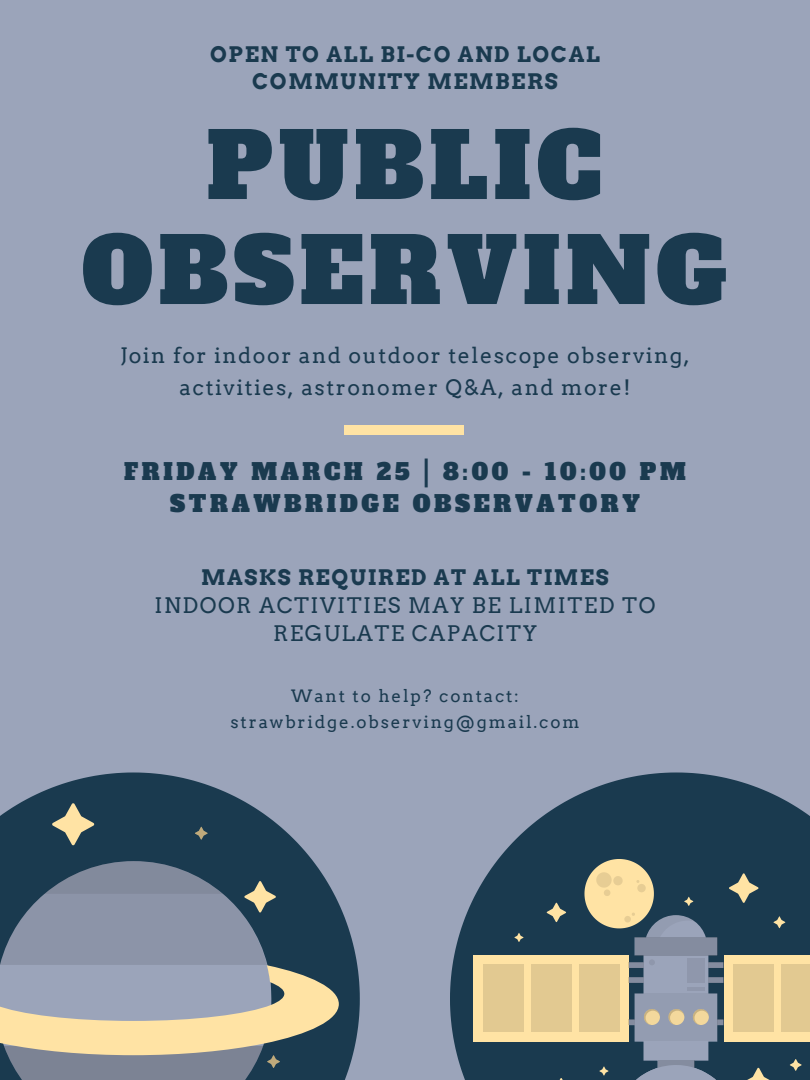
<style>
.page{position:relative;width:810px;height:1080px;background:#9ba4ba}
.page>*{position:absolute;margin:0;border:0;box-sizing:border-box;transform-origin:0 0}
.t1{font:90px/105px "Alfa Slab One";letter-spacing:.06em;color:#1a3a4f;text-align:center}
.t2{font:22.5px "Alfa Slab One";letter-spacing:.16em;color:#1a3a4f}
.t3{font:700 21.44px/27.3px "Arvo";letter-spacing:.07em;color:#1a3a4f;text-align:center}
.t4{font:21.44px/28.1px "Arvo";letter-spacing:.07em;color:#1a3a4f;text-align:center}
.t5{font:21.31px/32.1px "Arvo";letter-spacing:.07em;color:#1a3a4f;text-align:center}
.t6{font:17.06px "Arvo";letter-spacing:.11em;color:#1a3a4f}
</style>
<div class="page">
<svg style="left:0;top:773px;width:360px;height:307px;fill:#1a3a4f"></svg>
<svg style="left:52px;top:803px;width:42px;height:43px"></svg>
<svg style="left:0;top:861px;width:339px;height:219px"></svg>
<svg style="left:195px;top:827px;width:13px;height:13px"></svg>
<svg style="left:450px;top:773px;width:360px;height:307px;fill:#1a3a4f"></svg>
<div style="left:473px;top:955px;width:156px;height:86px;background:#ffe3a4"></div>
<div style="left:483px;top:964px;width:41px;height:68px;background:#e2c991"></div>
<div style="left:531px;top:964px;width:40px;height:68px;background:#e2c991"></div>
<div style="left:579px;top:964px;width:40px;height:68px;background:#e2c991"></div>
<div style="left:781px;top:964px;width:29px;height:68px;background:#e2c991"></div>
<svg style="left:547px;top:903px;width:19px;height:19px"></svg>
<svg style="left:551px;top:1078px;width:21px;height:2px"></svg>
<svg style="left:584px;top:859px;width:218px;height:221px"></svg>
<svg style="left:514px;top:933px;width:10px;height:9px"></svg>
<div style="left:344px;top:425px;width:120px;height:10px;background:#ffe3a4"></div>
<p class="t3" style="left:210px;top:41px;width:391px">OPEN TO ALL BI-CO AND LOCAL<br>COMMUNITY MEMBERS</p>
<p class="t1" style="left:82px;top:115px;width:646px">PUBLIC<br>OBSERVING</p>
<p class="t5" style="left:120px;top:340px;width:571px">Join for indoor and outdoor telescope observing, activities, astronomer Q&amp;A, and more!</p>
<p class="t2" style="left:124px;top:456px;width:563px">FRIDAY MARCH 25 | 8:00 - 10:00 PM</p>
<p class="t2" style="left:170px;top:488px;width:471px">STRAWBRIDGE OBSERVATORY</p>
<p class="t3" style="left:201px;top:563px;width:409px">MASKS REQUIRED AT ALL TIMES</p>
<p class="t4" style="left:155px;top:591px;width:502px">INDOOR ACTIVITIES MAY BE LIMITED TO<br>REGULATE CAPACITY</p>
<p class="t6" style="left:291px;top:686px;width:229px">Want to help? contact:</p>
<p class="t6" style="left:230px;top:712px;width:351px">strawbridge.observing@gmail.com</p>
</div>
